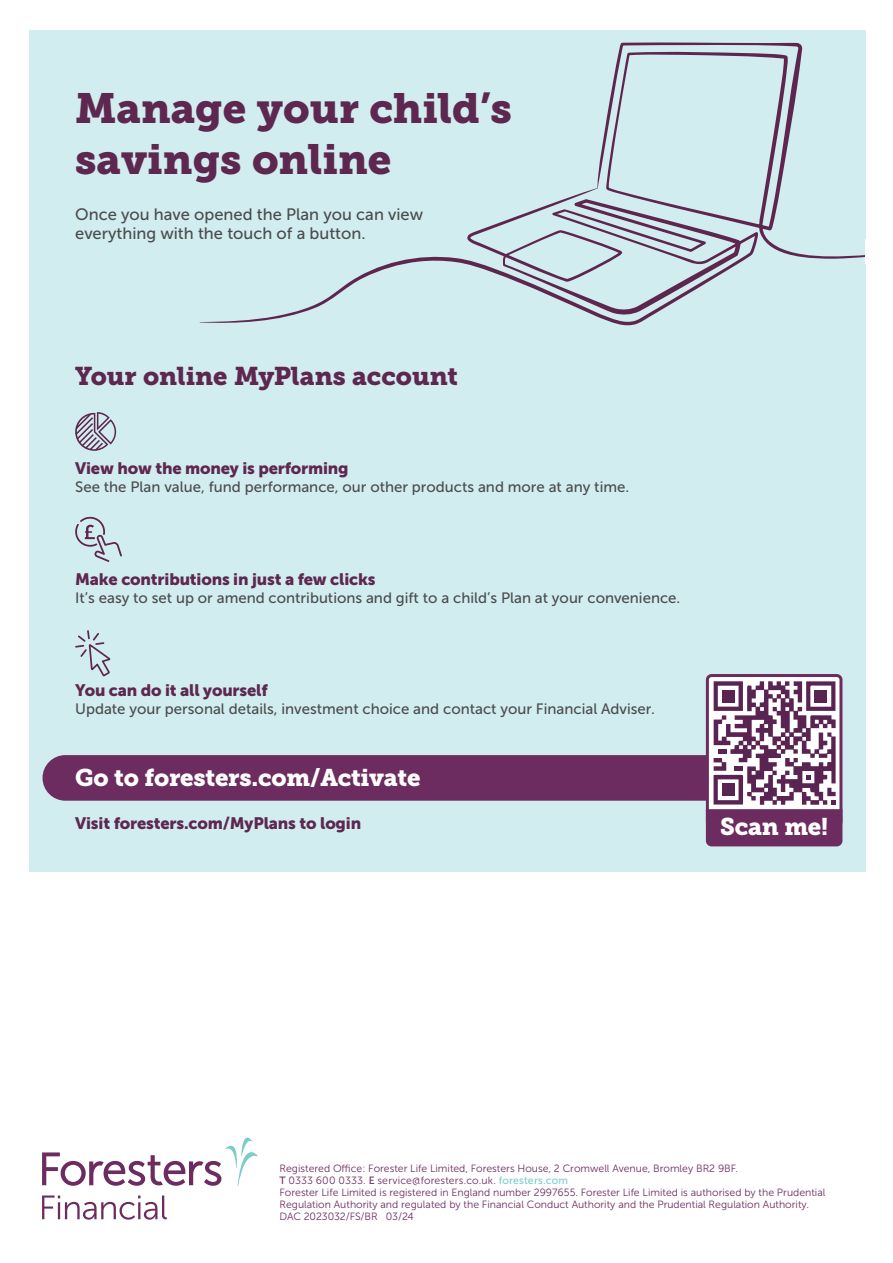
<style>
.page{position:relative;width:893px;height:1263px;background:#fff}
.page>*{position:absolute;margin:0;border:0;box-sizing:border-box;transform-origin:0 0}
.t1{font:42px/51px "Museo Slab 900";color:#5e2750}
.t2{font:25.5px "Museo Slab 900";color:#5e2750}
.t3{font:24px "Museo Slab 900";letter-spacing:-.01em;color:#fff}
.t4{font:16.5px "Museo Sans 900";letter-spacing:-.01em;color:#5e2750}
.t5{font:16.5px/19.5px "Museo Sans 500";color:#4b4c4d}
.t6{font:15px "Museo Sans 500";color:#4b4c4d}
.t7{font:10.5px/12px "Museo Sans 300";color:#6d2c5f}
.s1{font-family:"Museo Sans 500"}
.s2{font-family:"Museo Sans 500";color:#7ccdca}
</style>
<div class="page">
<svg style="left:42px;top:1137px;width:216px;height:49px"></svg>
<svg style="left:42px;top:1195px;width:125px;height:25px"></svg>
<div style="left:29px;top:30px;width:836px;height:842px;background:#d2edf0"></div>
<div style="left:44px;top:757px;width:716px;height:42px;background:#6d2c5f;border-radius:21px"></div>
<div style="left:43px;top:755px;width:718px;height:46px;border:3px solid #6d2c5f;border-radius:21px"></div>
<svg style="left:75px;top:630px;width:35px;height:46px"></svg>
<svg style="left:75px;top:412px;width:42px;height:39px"></svg>
<svg style="left:200px;top:188px;width:542px;height:138px"></svg>
<svg style="left:597px;top:42px;width:269px;height:219px"></svg>
<div style="left:865px;top:240px;width:28px;height:24px;background:#fff"></div>
<svg style="left:75px;top:517px;width:47px;height:45px"></svg>
<div style="left:707px;top:675px;width:134px;height:151px;background:#fff;border-radius:4px"></div>
<div style="left:706px;top:674px;width:136px;height:153px;border:3px solid #6d2c5f;border-radius:4px"></div>
<svg style="left:714px;top:681px;width:122px;height:124px"></svg>
<div style="left:722px;top:783px;width:12px;height:13px;background:#592352"></div>
<div style="left:722px;top:690px;width:12px;height:12px;background:#592352"></div>
<div style="left:815px;top:690px;width:12px;height:12px;background:#592352"></div>
<div style="left:707px;top:811px;width:134px;height:34px;background:#6d2c5f;border-radius:4px"></div>
<div style="left:706px;top:810px;width:136px;height:36px;border:3px solid #6d2c5f;border-radius:4px"></div>
<div style="left:706px;top:809px;width:136px;height:5px;background:#6d2c5f"></div>
<p class="t1" style="left:75px;top:83px;width:438px">Manage your child’s savings online</p>
<p class="t5" style="left:75px;top:204px;width:349px">Once you have opened the Plan you can view everything with the touch of a button.</p>
<p class="t2" style="left:75px;top:361px;width:384px">Your online MyPlans account</p>
<p class="t4" style="left:75px;top:458px;width:275px">View how the money is performing</p>
<p class="t6" style="left:75px;top:478px;width:556px">See the Plan value, fund performance, our other products and more at any time.</p>
<p class="t4" style="left:75px;top:570px;width:302px">Make contributions in just a few clicks</p>
<p class="t6" style="left:75px;top:589px;width:607px">It’s easy to set up or amend contributions and gift to a child’s Plan at your convenience.</p>
<p class="t4" style="left:75px;top:681px;width:194px">You can do it all yourself</p>
<p class="t6" style="left:75px;top:701px;width:581px">Update your personal details, investment choice and contact your Financial Adviser.</p>
<p class="t3" style="left:75px;top:764px;width:347px">Go to foresters.com/Activate</p>
<p class="t4" style="left:75px;top:814px;width:287px">Visit foresters.com/MyPlans to login</p>
<p class="t3" style="left:720px;top:813px;width:110px">Scan me!</p>
<p class="t7" style="left:280px;top:1162px;width:460px">Registered Office: Forester Life Limited, Foresters House, 2 Cromwell Avenue, Bromley BR2 9BF.</p>
<p class="t7" style="left:280px;top:1174px;width:290px"><span class="s1">T</span> 0333 600 0333. <span class="s1">E</span> service@foresters.co.uk. <span class="s2">foresters.com</span></p>
<p class="t7" style="left:280px;top:1186px;width:547px">Forester Life Limited is registered in England number 2997655. Forester Life Limited is authorised by the Prudential<br>Regulation Authority and regulated by the Financial Conduct Authority and the Prudential Regulation Authority.</p>
<p class="t7" style="left:280px;top:1210px;width:136px">DAC 2023032/FS/BR 03/24</p>
</div>
